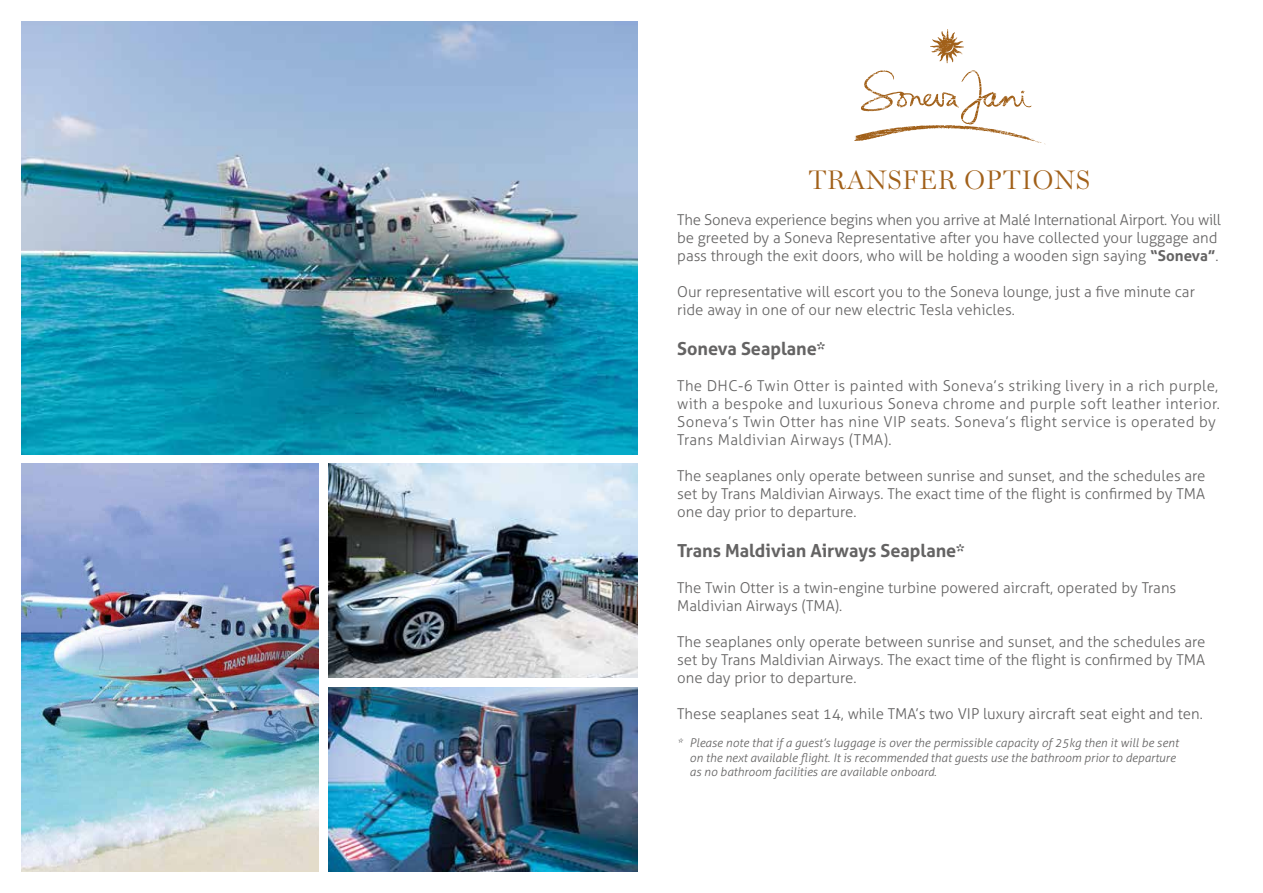
<style>
.page{position:relative;width:1263px;height:893px;background:#fff}
.page>*{position:absolute;margin:0;border:0;box-sizing:border-box;transform-origin:0 0}
.t1{font:300 27px "Miller Display";letter-spacing:.03em;color:#a16019}
.t2{font:700 18px "Aller";color:#646363}
.t3{font:300 15px/18px "Aller";color:#646363}
.t4{font:300 15px/18px "Aller";letter-spacing:.025em;color:#646363}
.t5{font:italic 300 12px/14.4px "Aller";color:#646363}
.s1{font-weight:700}
</style>
<div class="page">
<img style="left:21px;top:21px;width:617px;height:433px">
<svg style="left:930px;top:29px;width:34px;height:34px"></svg>
<svg style="left:854px;top:70px;width:191px;height:74px"></svg>
<img style="left:21px;top:464px;width:298px;height:408px">
<img style="left:328px;top:464px;width:310px;height:214px">
<img style="left:328px;top:688px;width:310px;height:184px">
<h1 class="t1" style="left:809px;top:163px;width:282px">TRANSFER OPTIONS</h1>
<p class="t3" style="left:677px;top:211px;width:545px">The Soneva experience begins when you arrive at Malé International Airport. You will be greeted by a Soneva Representative after you have collected your luggage and pass through the exit doors, who will be holding a wooden sign saying <span class="s1">“Soneva”</span>.</p>
<p class="t3" style="left:677px;top:283px;width:519px">Our representative will escort you to the Soneva lounge, just a five minute car ride away in one of our new electric Tesla vehicles.</p>
<p class="t2" style="left:677px;top:337px;width:149px">Soneva Seaplane*</p>
<p class="t4" style="left:677px;top:377px;width:544px">The DHC-6 Twin Otter is painted with Soneva’s striking livery in a rich purple, with a bespoke and luxurious Soneva chrome and purple soft leather interior.<br>Soneva’s Twin Otter has nine VIP seats. Soneva’s flight service is operated by Trans Maldivian Airways (TMA).</p>
<p class="t3" style="left:677px;top:467px;width:530px;text-align:justify">The seaplanes only operate between sunrise and sunset, and the schedules are set by Trans Maldivian Airways. The exact time of the flight is confirmed by TMA one day prior to departure.</p>
<p class="t2" style="left:677px;top:539px;width:289px">Trans Maldivian Airways Seaplane*</p>
<p class="t3" style="left:677px;top:578px;width:501px">The Twin Otter is a twin-engine turbine powered aircraft, operated by Trans<br>Maldivian Airways (TMA).</p>
<p class="t3" style="left:677px;top:632px;width:530px;text-align:justify">The seaplanes only operate between sunrise and sunset, and the schedules are set by Trans Maldivian Airways. The exact time of the flight is confirmed by TMA one day prior to departure.</p>
<p class="t3" style="left:677px;top:704px;width:527px">These seaplanes seat 14, while TMA’s two VIP luxury aircraft seat eight and ten.</p>
<p class="t5" style="left:689px;top:736px;width:491px;text-indent:-12px">* Please note that if a guest’s luggage is over the permissible capacity of 25kg then it will be sent on the next available flight. It is recommended that guests use the bathroom prior to departure as no bathroom facilities are available onboard.</p>
</div>
